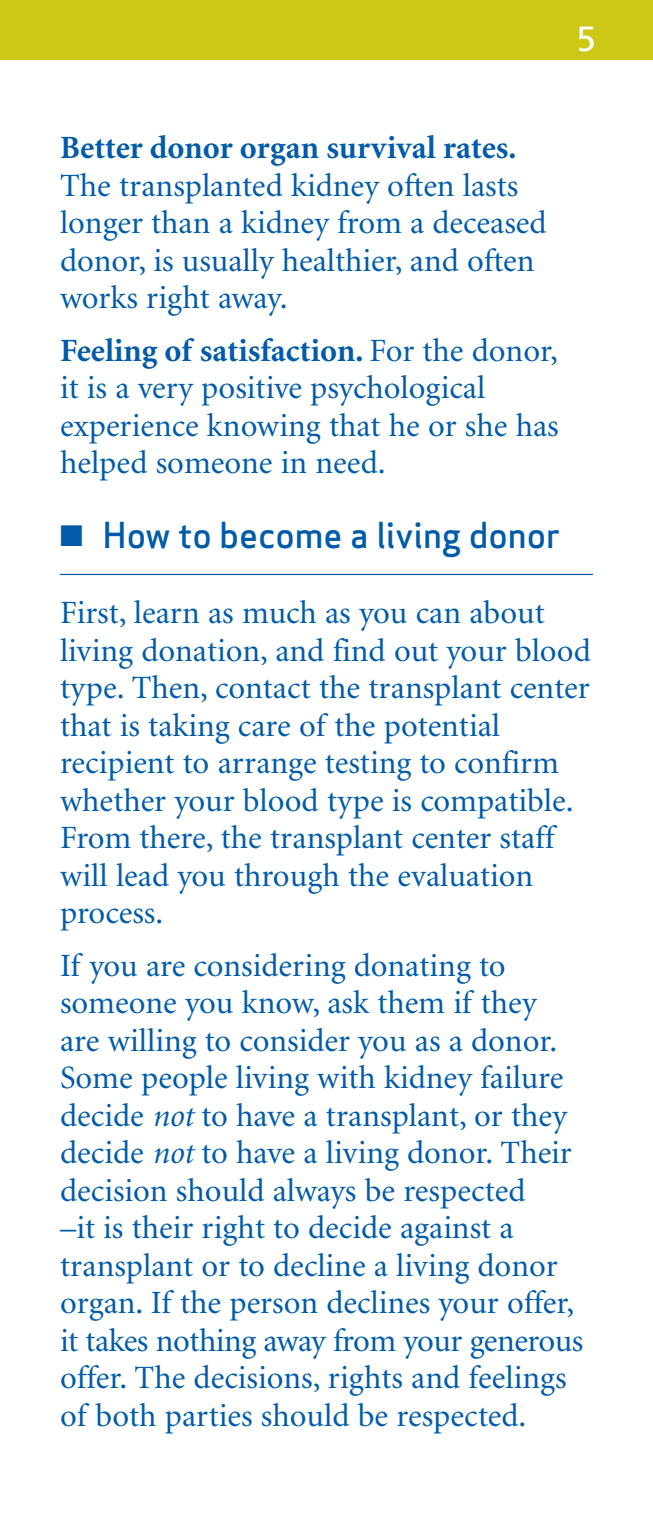
<style>
.page{position:relative;width:653px;height:1530px;background:#fff}
.page>*{position:absolute;margin:0;border:0;box-sizing:border-box;transform-origin:0 0}
.t1{font:35px "Apex Sans Medium T";color:#015ba9}
.t2{font:35px "Frutiger";color:#fff}
.t3{font:32.5px/37.5px "Minion";color:#015ba9}
.t4{font:700 32.5px "Minion";color:#015ba9}
.s1{font-weight:700}
.s2{font-style:italic}
</style>
<div class="page">
<div style="left:0;top:0;width:652px;height:60px;background:#cdc816"></div>
<hr style="left:60px;top:574px;width:532px;height:1px;background:#015ba9">
<p class="t2" style="left:576px;top:25px;width:52px">5 4</p>
<p class="t4" style="left:60px;top:135px;width:458px">Better donor organ survival rates.</p>
<p class="t3" style="left:60px;top:169px;width:488px">The transplanted kidney often lasts longer than a kidney from a deceased donor, is usually healthier, and often works right away.</p>
<p class="t3" style="left:60px;top:334px;width:500px"><span class="s1">Feeling of satisfaction.</span> For the donor, it is a very positive psychological experience knowing that he or she has helped someone in need.</p>
<p class="t1" style="left:60px;top:513px;width:501px">■ How to become a living donor</p>
<p class="t3" style="left:60px;top:597px;width:532px">First, learn as much as you can about living donation, and find out your blood type. Then, contact the transplant center that is taking care of the potential recipient to arrange testing to confirm whether your blood type is compatible.<br>From there, the transplant center staff will lead you through the evaluation process.</p>
<p class="t3" style="left:60px;top:949px;width:525px">If you are considering donating to someone you know, ask them if they are willing to consider you as a donor.<br>Some people living with kidney failure decide <span class="s2">not</span> to have a transplant, or they decide <span class="s2">not</span> to have a living donor. Their decision should always be respected<br>–it is their right to decide against a transplant or to decline a living donor organ. If the person declines your offer, it takes nothing away from your generous offer. The decisions, rights and feelings of both parties should be respected.</p>
</div>
